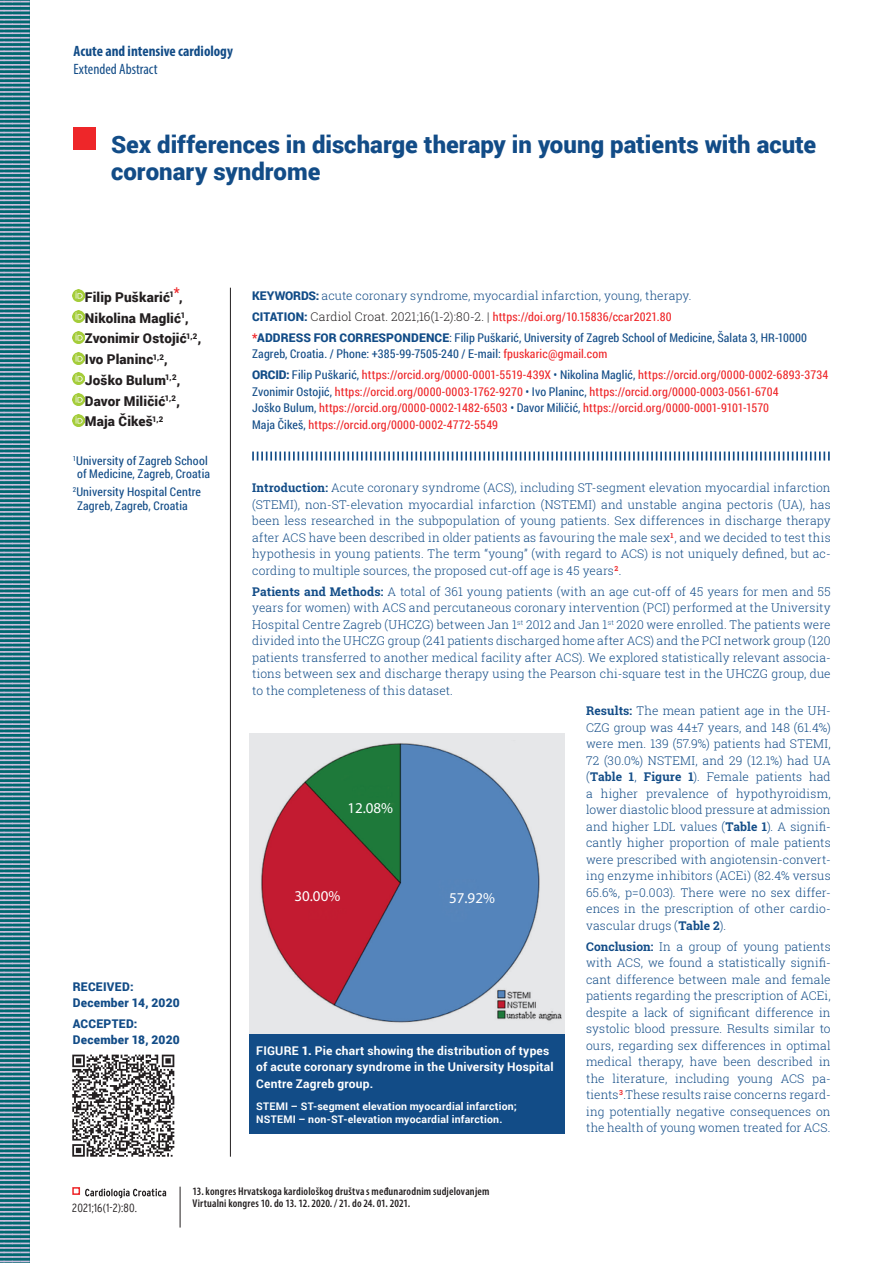
<style>
.page{position:relative;width:893px;height:1263px;background:#fff}
.page>*{position:absolute;margin:0;border:0;box-sizing:border-box;transform-origin:0 0}
.t1{font:900 24px/27px "Roboto";color:#124c87}
.t2{font:700 condensed 15px "Myriad Pro";color:#124c87}
.t3{font:15px "Myriad Pro";color:#fff}
.t4{font:condensed 15px "Myriad Pro";color:#124c87}
.t5{font:900 13.5px/20.7px "Roboto";letter-spacing:.01em;color:#231f20}
.t6{font:300 12px/16.5px "Roboto Slab";letter-spacing:.005em;color:#124c87;text-align:justify}
.t7{font:12px/16.5px "Roboto Condensed";letter-spacing:.015em;color:#ee2629}
.t8{font:12px/13.5px "Roboto Condensed";letter-spacing:.01em;color:#124c87}
.t9{font:700 12px/16.5px "Roboto";letter-spacing:.015em;color:#fff}
.t10{font:900 12px/16.5px "Roboto";letter-spacing:.015em;color:#124c87}
.t11{font:300 condensed 12px "Interstate";letter-spacing:.015em;color:#231f20}
.t12{font:600 condensed 11.25px/12px "Myriad Pro";letter-spacing:.015em;color:#231f20}
.t13{font:700 10.5px/13.5px "Roboto";letter-spacing:.02em;color:#fff}
.s1{font-family:"Roboto";font-weight:900}
.s2{font-family:"Roboto";font-weight:900;color:#124c87}
.s3{font-family:"Roboto Slab";font-weight:300;color:#231f20}
.s4{color:#ee2629}
.s5{font-family:"Roboto"}
.s6{color:#124c87}
.s7{font-weight:700}
.s8{font-weight:900}
</style>
<div class="page">
<svg style="left:85px;top:1188px;width:81px;height:10px"></svg>
<div style="left:72px;top:1187px;width:8px;height:8px;border:2px solid #ee2629"></div>
<hr style="left:180px;top:1187px;width:1px;height:40px;background:#231f20">
<div style="left:74px;top:128px;width:22px;height:22px;background:#ee2629"></div>
<svg style="left:73px;top:290px;width:12px;height:12px"></svg>
<svg style="left:73px;top:311px;width:12px;height:12px"></svg>
<svg style="left:73px;top:331px;width:12px;height:12px"></svg>
<svg style="left:73px;top:352px;width:12px;height:12px"></svg>
<svg style="left:73px;top:373px;width:12px;height:12px"></svg>
<svg style="left:73px;top:394px;width:12px;height:12px"></svg>
<svg style="left:73px;top:414px;width:12px;height:12px"></svg>
<hr style="left:230px;top:288px;width:1px;height:869px;background:#231f20">
<svg style="left:252px;top:452px;width:578px;height:9px"></svg>
<div style="left:249px;top:733px;width:316px;height:306px;background:#e6e7e9"></div>
<div style="left:249px;top:1034px;width:316px;height:99px;background:#124c87"></div>
<img style="left:261px;top:743px;width:279px;height:280px">
<img style="left:491px;top:986px;width:71px;height:37px">
<svg style="left:0;top:0;width:30px;height:1263px;background:#4d8899"></svg>
<svg style="left:72px;top:1054px;width:102px;height:103px"></svg>
<p class="t2" style="left:74px;top:42px;width:161px">Acute and intensive cardiology</p>
<p class="t4" style="left:74px;top:60px;width:85px">Extended Abstract</p>
<h1 class="t1" style="left:111px;top:130px;width:707px">Sex differences in discharge therapy in young patients with acute coronary syndrome</h1>
<p class="t5" style="left:85px;top:286px;width:118px">Filip Puškarić<sup>1</sup><sup>*</sup>,<br>Nikolina Maglić<sup>1</sup>,<br>Zvonimir Ostojić<sup>1,2</sup>,<br>Ivo Planinc<sup>1,2</sup>,<br>Joško Bulum<sup>1,2</sup>,<br>Davor Miličić<sup>1,2</sup>,<br>Maja Čikeš<sup>1,2</sup></p>
<p class="t8" style="left:73px;top:453px;width:139px;text-align:center"><sup>1</sup>University of Zagreb School of Medicine, Zagreb, Croatia</p>
<p class="t8" style="left:77px;top:485px;width:126px;text-indent:-4px"><sup>2</sup>University Hospital Centre<br>Zagreb, Zagreb, Croatia</p>
<p class="t10" style="left:73px;top:978px;width:16px">Recei</p>
<p class="t10" style="left:73px;top:978px;width:108px;text-indent:34px">ved:<br>December 14, 2020</p>
<p class="t10" style="left:73px;top:1015px;width:17px">Accepted</p>
<p class="t10" style="left:73px;top:1015px;width:108px;text-indent:61px">:<br>December 18, 2020</p>
<p class="t6" style="left:252px;top:287px;width:441px"><span class="s1">KEYWORDS:</span> acute coronary syndrome, myocardial infarction, young, therapy.</p>
<p class="t7" style="left:252px;top:308px;width:421px"><span class="s2">CITATION:</span> <span class="s3">Cardiol Croat. 2021;16(1-2):80-2. |</span> https://doi.org/10.15836/ccar2021.80</p>
<p class="t10" style="left:252px;top:329px;width:22px"><span class="s4">*</span>Address</p>
<p class="t10" style="left:314px;top:329px;width:35px">for correspondence</p>
<p class="t8" style="left:252px;top:329px;width:556px;line-height:16.5px;text-indent:197px"><span class="s5">:</span> Filip Puškarić, University of Zagreb School of Medicine, Šalata 3, HR-10000<br>Zagreb, Croatia. / Phone: +385-99-7505-240 / E-mail: <span class="s4">fpuskaric@gmail.com</span></p>
<p class="t7" style="left:252px;top:366px;width:578px"><span class="s2">ORCID:</span> <span class="s6">Filip Puškarić,</span> https://orcid.org/0000-0001-5519-439X <span class="s6">• Nikolina Maglić,</span> https://orcid.org/0000-0002-6893-3734<br><span class="s6">Zvonimir Ostojić,</span> https://orcid.org/0000-0003-1762-9270 <span class="s6">• Ivo Planinc,</span> https://orcid.org/0000-0003-0561-6704<br><span class="s6">Joško Bulum,</span> https://orcid.org/0000-0002-1482-6503 <span class="s6">• Davor Miličić,</span> https://orcid.org/0000-0001-9101-1570<br><span class="s6">Maja Čikeš,</span> https://orcid.org/0000-0002-4772-5549</p>
<p class="t6" style="left:252px;top:479px;width:580px"><span class="s7">Introduction:</span> Acute coronary syndrome (ACS), including ST-segment elevation myocardial infarction (STEMI), non-ST-elevation myocardial infarction (NSTEMI) and unstable angina pectoris (UA), has been less researched in the subpopulation of young patients. Sex differences in discharge therapy after ACS have been described in older patients as favouring the male sex<sup>1</sup>, and we decided to test this hypothesis in young patients. The term “young” (with regard to ACS) is not uniquely defined, but ac&shy;cording to multiple sources, the proposed cut-off age is 45 years<sup>2</sup>.</p>
<p class="t6" style="left:252px;top:583px;width:580px"><span class="s7">Patients and Methods:</span> A total of 361 young patients (with an age cut-off of 45 years for men and 55 years for women) with ACS and percutaneous coronary intervention (PCI) performed at the University Hospital Centre Zagreb (UHCZG) between Jan 1<sup>st</sup> 2012 and Jan 1<sup>st</sup> 2020 were enrolled. The patients were divided into the UHCZG group (241 patients discharged home after ACS) and the PCI network group (120 patients transferred to another medical facility after ACS). We explored statistically relevant associa&shy;tions between sex and discharge therapy using the Pearson chi-square test in the UHCZG group, due to the completeness of this dataset.</p>
<p class="t6" style="left:586px;top:702px;width:246px"><span class="s7">Results:</span> The mean patient age in the UH-CZG group was 44±7 years, and 148 (61.4%) were men. 139 (57.9%) patients had STEMI, 72 (30.0%) NSTEMI, and 29 (12.1%) had UA (<span class="s7">Table 1</span>, <span class="s7">Figure 1</span>). Female patients had a higher prevalence of hypothyroidism, lower diastolic blood pressure at admission and higher LDL values (<span class="s7">Table 1</span>). A signifi&shy;cantly higher proportion of male patients were prescribed with angiotensin-convert&shy;ing enzyme inhibitors (ACEi) (82.4% versus 65.6%, p=0.003). There were no sex differ&shy;ences in the prescription of other cardio&shy;vascular drugs (<span class="s7">Table 2</span>).</p>
<p class="t6" style="left:586px;top:938px;width:246px"><span class="s7">Conclusion:</span> In a group of young patients with ACS, we found a statistically signifi&shy;cant difference between male and female patients regarding the prescription of ACEi, despite a lack of significant difference in systolic blood pressure. Results similar to ours, regarding sex differences in optimal medical therapy, have been described in the literature, including young ACS pa&shy;tients<sup>3</sup>.These results raise concerns regard&shy;ing potentially negative consequences on the health of young women treated for ACS.</p>
<p class="t3" style="left:347px;top:799px;width:47px">12.08%</p>
<p class="t3" style="left:294px;top:886px;width:47px">30.00%</p>
<p class="t3" style="left:449px;top:889px;width:47px">57.92%</p>
<p class="t9" style="left:256px;top:1042px;width:299px">Figure <span class="s8">1.</span> Pie chart showing the distribution of types of acute coronary syndrome in the University Hospital<br>Centre Zagreb group.</p>
<p class="t13" style="left:256px;top:1099px;width:262px">STEMI – ST-segment elevation myocardial infarction;<br>NSTEMI – non-ST-elevation myocardial infarction.</p>
<p class="t11" style="left:72px;top:1201px;width:66px">2021;16(1-2):80.</p>
<p class="t12" style="left:193px;top:1185px;width:298px">13. kongres Hrvatskoga kardiološkog društva s međunarodnim sudjelovanjem<br>Virtualni kongres 10. do 13. 12. 2020. / 21. do 24. 01. 2021.</p>
</div>
